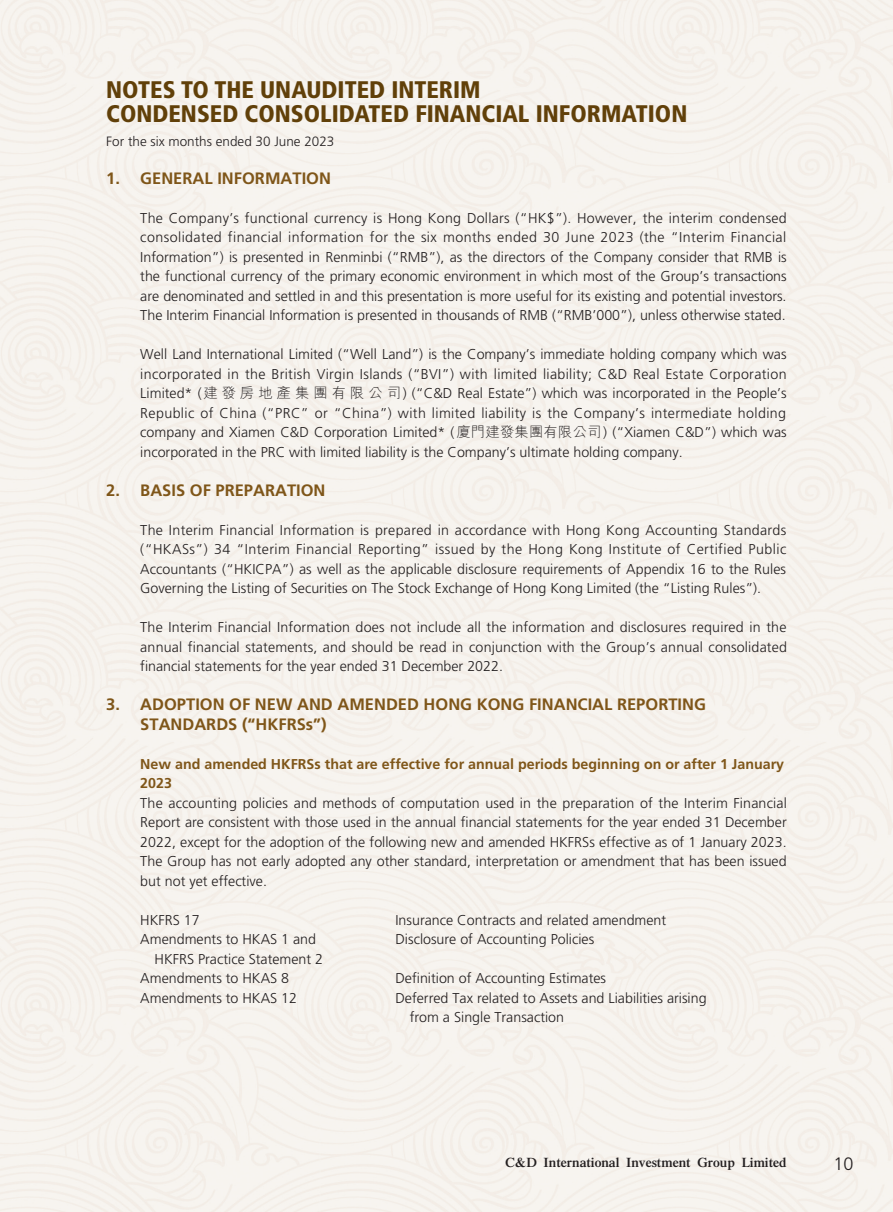
<style>
.page{position:relative;width:893px;height:1212px;background:#fff}
.page>*{position:absolute;margin:0;border:0;box-sizing:border-box;transform-origin:0 0}
.t1{font:900 condensed 24px "Frutiger LT Std";color:#614009}
.t2{font:300 18px "Frutiger LT Std";color:#231f20}
._01_H1{font:700 16.5px "Frutiger LT Std";color:#7f5619}
._00_txt{font:300 14.25px/19.5px "Frutiger LT Std";color:#231f20;text-align:justify}
._50_Table_txt{font:300 14.25px "Frutiger LT Std";color:#231f20}
._02_H2{font:700 14.25px/19.5px "Frutiger LT Std";color:#7f5619}
.t3{font:600 13.5px "Times LT Std";color:#231f20}
.t4{font:300 13.5px "Frutiger LT Std";color:#231f20}
.s1{font-family:"M Hei HK"}
</style>
<div class="page">
<p class="t1" style="left:106px;top:75px;width:376px">NOTES TO THE UNAUDITED INTERIM</p>
<p class="t1" style="left:106px;top:99px;width:582px">CONDENSED CONSOLIDATED FINANCIAL INFORMATION</p>
<p class="t4" style="left:106px;top:134px;width:230px">For the six months ended 30 June 2023</p>
<p class="_01_H1" style="left:140px;top:168px;width:192px">GENERAL INFORMATION</p>
<p class="_01_H1" style="left:106px;top:168px;width:15px">1.</p>
<p class="_01_H1" style="left:106px;top:480px;width:15px">2.</p>
<p class="_01_H1" style="left:106px;top:695px;width:15px">3.</p>
<p class="_00_txt" style="left:140px;top:208px;width:648px">The Company s’ functional currency is Hong Kong Dollars (“HK$”). However, the interim condensed consolidated financial information for the six months ended 30 June 2023 (the “Interim Financial Information”) is presented in Renminbi (“RMB”), as the directors of the Company consider that RMB is the functional currency of the primary economic environment in which most of the Group s’ transactions are denominated and settled in and this presentation is more useful for its existing and potential investors.<br>The Interim Financial Information is presented in thousands of RMB (“RMB’000”), unless otherwise stated.</p>
<p class="_00_txt" style="left:140px;top:345px;width:648px">Well Land International Limited (“Well Land”) is the Company s’ immediate holding company which was incorporated in the British Virgin Islands (“BVI”) with limited liability; C&amp;D Real Estate Corporation Limited* (<span class="s1">建發房地產集團有限公司</span> ) (“C&amp;D Real Estate”) which was incorporated in the People s’ Republic of China (“PRC” or “China”) with limited liability is the Company s’ intermediate holding company and Xiamen C&amp;D Corporation Limited* (<span class="s1">廈門建發集團有限公司</span>) (“Xiamen C&amp;D”) which was incorporated in the PRC with limited liability is the Company s’ ultimate holding company.</p>
<p class="_01_H1" style="left:140px;top:480px;width:187px">BASIS OF PREPARATION</p>
<p class="_00_txt" style="left:140px;top:520px;width:648px">The Interim Financial Information is prepared in accordance with Hong Kong Accounting Standards (“HKASs”) 34 “Interim Financial Reporting” issued by the Hong Kong Institute of Certified Public Accountants (“HKICPA”) as well as the applicable disclosure requirements of Appendix 16 to the Rules Governing the Listing of Securities on The Stock Exchange of Hong Kong Limited (the “Listing Rules .(“</p>
<p class="_00_txt" style="left:140px;top:618px;width:648px">The Interim Financial Information does not include all the information and disclosures required in the annual financial statements, and should be read in conjunction with the Group s’ annual consolidated financial statements for the year ended 31 December 2022.</p>
<p class="_01_H1" style="left:140px;top:695px;width:567px">ADOPTION OF NEW AND AMENDED HONG KONG FINANCIAL REPORTING</p>
<p class="_01_H1" style="left:140px;top:714px;width:188px">STANDARDS (“HKFRSs (“</p>
<p class="_02_H2" style="left:140px;top:754px;width:645px">New and amended HKFRSs that are effective for annual periods beginning on or after 1 January<br>2023</p>
<p class="_00_txt" style="left:140px;top:793px;width:648px">The accounting policies and methods of computation used in the preparation of the Interim Financial Report are consistent with those used in the annual financial statements for the year ended 31 December 2022, except for the adoption of the following new and amended HKFRSs effective as of 1 January 2023.<br>The Group has not early adopted any other standard, interpretation or amendment that has been issued but not yet effective.</p>
<p class="_50_Table_txt" style="left:395px;top:912px;width:272px">Insurance Contracts and related amendment</p>
<p class="_50_Table_txt" style="left:140px;top:912px;width:61px">HKFRS 17</p>
<p class="_50_Table_txt" style="left:140px;top:931px;width:177px">Amendments to HKAS 1 and</p>
<p class="_50_Table_txt" style="left:155px;top:951px;width:170px">HKFRS Practice Statement 2</p>
<p class="_50_Table_txt" style="left:395px;top:931px;width:200px">Disclosure of Accounting Policies</p>
<p class="_50_Table_txt" style="left:395px;top:970px;width:212px">Definition of Accounting Estimates</p>
<p class="_50_Table_txt" style="left:140px;top:970px;width:150px">Amendments to HKAS 8</p>
<p class="_50_Table_txt" style="left:140px;top:990px;width:158px">Amendments to HKAS 12</p>
<p class="_50_Table_txt" style="left:395px;top:990px;width:313px">Deferred Tax related to Assets and Liabilities arising</p>
<p class="_50_Table_txt" style="left:410px;top:1009px;width:156px">from a Single Transaction</p>
<p class="t3" style="left:544px;top:1154px;width:77px">International</p>
<p class="t3" style="left:742px;top:1154px;width:46px">Limited</p>
<p class="t3" style="left:505px;top:1154px;width:33px">C&amp;D</p>
<p class="t3" style="left:697px;top:1154px;width:39px">Group</p>
<p class="t3" style="left:626px;top:1154px;width:66px">Investment</p>
<p class="t2" style="left:833px;top:1153px;width:22px">10</p>
</div>
